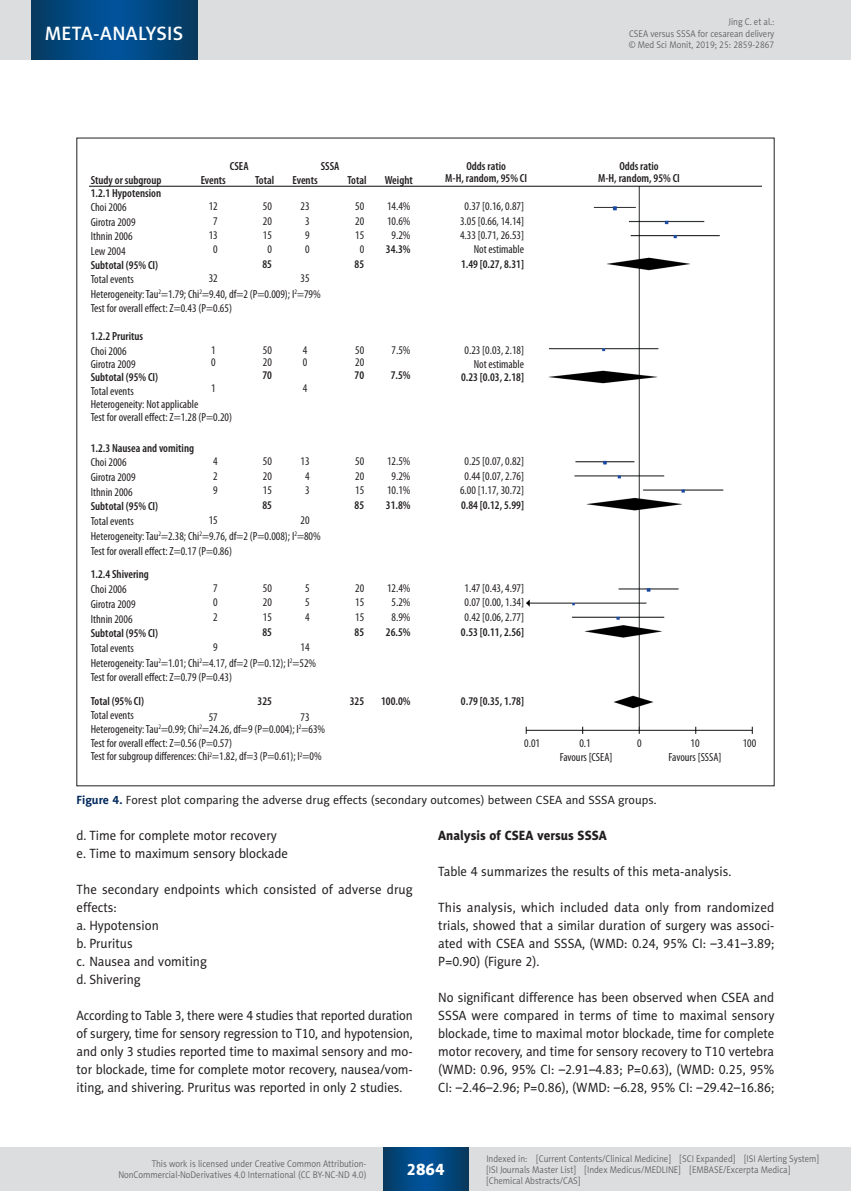
<style>
.page{position:relative;width:851px;height:1191px;background:#fff}
.page>*{position:absolute;margin:0;border:0;box-sizing:border-box;transform-origin:0 0}
.t1{font:19.5px "Naomi Sans EFN Medium";letter-spacing:.01em;color:#fff}
.t2{font:16.5px "Naomi Sans EFN Heavy";color:#fff}
.MSM_Body{font:13.5px/18px "Naomi Sans EFN";color:#231f20;text-align:justify;scale:.95 1}
.MSM_Body-2{font:13.5px/18px "Naomi Sans EFN";color:#231f20;text-align:justify;scale:.93 1}
.MSM_Body-3{font:13.5px/18px "Naomi Sans EFN";color:#231f20;text-align:justify}
.MSM_Body_no_before{font:13.5px "Naomi Sans EFN";color:#231f20;scale:.95 1}
.MSM_Body-4{font:13.5px/18px "Naomi Sans EFN";color:#231f20;scale:.96 1}
.MSM_Headline_2{font:13.5px "Naomi Sans EFN Heavy";color:#231f20;scale:.95 1}
.MSM_Rycina_tytul{font:12px "Naomi Sans EFN";color:#231f20}
.t3{font:condensed 11.7px/14.7px "Myriad Pro";color:#231f20;text-align:center}
.t4{font:600 condensed 11.7px/11.7px "Myriad Pro";color:#231f20;text-align:center}
.t5{font:9.75px/11.2px "Naomi Sans EFN Light";color:#57585a;text-align:right;scale:.9 1}
.s1{font-weight:600}
.s2{font-weight:400}
.s3{font-weight:700;color:#00295c}
</style>
<div class="page">
<img style="left:89px;top:185px;width:672px;height:549px">
<div style="left:0;top:1148px;width:850px;height:43px;background:#dcdddf"></div>
<svg style="left:383px;top:1147px;width:85px;height:43px;background:#02477e"></svg>
<div style="left:0;top:0;width:850px;height:60px;background:#dcdddf"></div>
<hr style="left:850px;top:0;width:1px;height:60px;background:#dcdddf">
<svg style="left:32px;top:0;width:166px;height:60px;background:#02477e"></svg>
<h1 class="t1" style="left:45px;top:22px;width:140px">META-ANALYSIS</h1>
<p class="t5" style="left:629px;top:16px;width:163px">Jing C. et al.:<br>CSEA versus SSSA for cesarean delivery</p>
<p class="t5" style="left:628px;top:39px;width:163px">© Med Sci Monit, 2019; 25: 2859-2867</p>
<p class="t4" style="left:321px;top:161px;width:20px">SSSA</p>
<p class="t4" style="left:445px;top:161px;width:83px">Odds ratio<br>M-H, random, 95% CI</p>
<p class="t4" style="left:598px;top:161px;width:83px">Odds ratio<br>M-H, random, 95% CI</p>
<p class="t4" style="left:230px;top:161px;width:20px">CSEA</p>
<p class="t4" style="left:91px;top:175px;width:72px">Study or subgroup</p>
<p class="t4" style="left:201px;top:175px;width:27px">Events</p>
<p class="t4" style="left:255px;top:175px;width:21px">Total</p>
<p class="t4" style="left:292px;top:175px;width:27px">Events</p>
<p class="t4" style="left:347px;top:175px;width:21px">Total</p>
<p class="t4" style="left:385px;top:175px;width:29px">Weight</p>
<p class="t3" style="left:91px;top:186px;width:231px;text-align:left"><span class="s1">1.2.1 Hypotension<br></span>Choi 2006<br>Girotra 2009<br>Ithnin 2006<br>Lew 2004<br><span class="s1">Subtotal (95% CI)<br></span>Total events<br>Heterogeneity: Tau<sup>2</sup>=1.79; Chi<sup>2</sup>=9.40, df=2 (P=0.009); I<sup>2</sup>=79%<br>Test for overall effect: Z=0.43 (P=0.65)</p>
<p class="t3" style="left:209px;top:199px;width:11px">12<br>7<br>13<br>0</p>
<p class="t3" style="left:209px;top:271px;width:11px">32</p>
<p class="t3" style="left:262px;top:199px;width:11px">50<br>20<br>15<br>0<br><span class="s1">85</span></p>
<p class="t3" style="left:300px;top:199px;width:11px">23<br>3<br>9<br>0</p>
<p class="t3" style="left:300px;top:271px;width:11px">35</p>
<p class="t4" style="left:91px;top:329px;width:54px;line-height:14.4px;text-align:left">1.2.2 Pruritus<br><span class="s2">Choi 2006</span></p>
<p class="t4" style="left:91px;top:357px;width:69px;line-height:12.9px;text-align:left"><span class="s2">Girotra 2009<br></span>Subtotal (95% CI)</p>
<p class="t3" style="left:91px;top:385px;width:143px;line-height:12.9px;text-align:left">Total events<br>Heterogeneity: Not applicable<br>Test for overall effect: Z=1.28 (P=0.20)</p>
<p class="t3" style="left:211px;top:343px;width:6px;line-height:12.9px;text-align:left">1<br>0</p>
<p class="t3" style="left:211px;top:381px;width:6px">1</p>
<p class="t3" style="left:262px;top:343px;width:11px;line-height:12.9px;text-align:justify">50<br>20<br><span class="s1">70</span></p>
<p class="t3" style="left:303px;top:343px;width:6px;line-height:12.9px;text-align:left">4<br>0</p>
<p class="t3" style="left:303px;top:381px;width:6px">4</p>
<p class="t3" style="left:91px;top:441px;width:231px;text-align:left"><span class="s1">1.2.3 Nausea and vomiting<br></span>Choi 2006<br>Girotra 2009<br>Ithnin 2006<br><span class="s1">Subtotal (95% CI)<br></span>Total events<br>Heterogeneity: Tau<sup>2</sup>=2.38; Chi<sup>2</sup>=9.76, df=2 (P=0.008); I<sup>2</sup>=80%<br>Test for overall effect: Z=0.17 (P=0.86)</p>
<p class="t3" style="left:262px;top:454px;width:11px;text-align:justify">50<br>20<br>15<br><span class="s1">85</span></p>
<p class="t3" style="left:300px;top:454px;width:11px">13<br>4<br>3</p>
<p class="t3" style="left:300px;top:513px;width:11px">20</p>
<p class="t3" style="left:213px;top:454px;width:6px;text-align:justify">4<br>2<br>9</p>
<p class="t3" style="left:209px;top:513px;width:11px">15</p>
<p class="t3" style="left:91px;top:567px;width:227px;text-align:left"><span class="s1">1.2.4 Shivering<br></span>Choi 2006<br>Girotra 2009<br>Ithnin 2006<br><span class="s1">Subtotal (95% CI)<br></span>Total events<br>Heterogeneity: Tau<sup>2</sup>=1.01; Chi<sup>2</sup>=4.17, df=2 (P=0.12); I<sup>2</sup>=52%<br>Test for overall effect: Z=0.79 (P=0.43)</p>
<p class="t3" style="left:91px;top:695px;width:236px;line-height:13.8px;text-align:left"><span class="s1">Total (95% CI)<br></span>Total events<br>Heterogeneity: Tau<sup>2</sup>=0.99; Chi<sup>2</sup>=24.26, df=9 (P=0.004); I<sup>2</sup>=63% Test for overall effect: Z=0.56 (P=0.57)<br>Test for subgroup differences: Chi<sup>2</sup>=1.82, df=3 (P=0.61); I<sup>2</sup>=0%</p>
<p class="t3" style="left:262px;top:581px;width:11px;text-align:justify">50<br>20<br>15<br><span class="s1">85</span></p>
<p class="t3" style="left:213px;top:581px;width:6px;text-align:justify">7<br>0<br>2</p>
<p class="t3" style="left:213px;top:639px;width:6px">9</p>
<p class="t3" style="left:305px;top:581px;width:6px;text-align:justify">5<br>5<br>4</p>
<p class="t3" style="left:300px;top:639px;width:11px">14</p>
<p class="t4" style="left:257px;top:695px;width:16px">325</p>
<p class="t3" style="left:300px;top:710px;width:11px">73</p>
<p class="t3" style="left:209px;top:710px;width:11px">57</p>
<p class="t3" style="left:354px;top:199px;width:11px">50<br>20<br>15<br>0<br><span class="s1">85</span></p>
<p class="t3" style="left:386px;top:199px;width:26px">14.4%<br>10.6%<br>9.2%<br><span class="s1">34.3%</span></p>
<p class="t3" style="left:354px;top:343px;width:11px;line-height:12.9px;text-align:justify">50<br>20<br><span class="s1">70</span></p>
<p class="t3" style="left:391px;top:342px;width:20px">7.5%</p>
<p class="t4" style="left:390px;top:370px;width:21px">7.5%</p>
<p class="t3" style="left:354px;top:454px;width:11px;text-align:justify">50<br>20<br>15<br><span class="s1">85</span></p>
<p class="t3" style="left:386px;top:454px;width:26px">12.5%<br>9.2%<br>10.1%<br><span class="s1">31.8%</span></p>
<p class="t3" style="left:354px;top:581px;width:11px;text-align:justify">20<br>15<br>15<br><span class="s1">85</span></p>
<p class="t3" style="left:386px;top:581px;width:26px">12.4%<br>5.2%<br>8.9%<br><span class="s1">26.5%</span></p>
<p class="t4" style="left:350px;top:695px;width:16px">325</p>
<p class="t4" style="left:381px;top:695px;width:31px">100.0%</p>
<p class="t3" style="left:460px;top:199px;width:66px;text-align:right">0.37 [0.16, 0.87]<br>3.05 [0.66, 14.14]<br>4.33 [0.71, 26.53]<br>Not estimable<br><span class="s1">1.49 [0.27, 8.31]</span></p>
<p class="t3" style="left:464px;top:343px;width:61px;text-align:right">0.23 [0.03, 2.18]<br>Not estimable</p>
<p class="t4" style="left:461px;top:371px;width:65px">0.23 [0.03, 2.18]</p>
<p class="t3" style="left:460px;top:454px;width:66px">0.25 [0.07, 0.82]<br>0.44 [0.07, 2.76]<br>6.00 [1.17, 30.72]<br><span class="s1">0.84 [0.12, 5.99]</span></p>
<p class="t3" style="left:461px;top:581px;width:65px">1.47 [0.43, 4.97]<br>0.07 [0.00, 1.34]<br>0.42 [0.06, 2.77]<br><span class="s1">0.53 [0.11, 2.56]</span></p>
<p class="t4" style="left:461px;top:695px;width:65px">0.79 [0.35, 1.78]</p>
<p class="t3" style="left:524px;top:736px;width:17px">0.01</p>
<p class="t3" style="left:579px;top:736px;width:13px">0.1</p>
<p class="t3" style="left:637px;top:736px;width:6px">0</p>
<p class="t3" style="left:690px;top:736px;width:11px">10</p>
<p class="t3" style="left:742px;top:736px;width:15px">100</p>
<p class="t3" style="left:559px;top:749px;width:54px">Favours [CSEA]</p>
<p class="t3" style="left:668px;top:749px;width:54px">Favours [SSSA]</p>
<p class="MSM_Rycina_tytul" style="left:77px;top:793px;width:581px"><span class="s3">Figure 4.</span> Forest plot comparing the adverse drug effects (secondary outcomes) between CSEA and SSSA groups.</p>
<p class="MSM_Body_no_before" style="left:77px;top:827px;width:212px">d. Time for complete motor recovery</p>
<p class="MSM_Body_no_before" style="left:77px;top:845px;width:224px">e. Time to maximum sensory blockade</p>
<p class="MSM_Body-4" style="left:77px;top:880px;width:351px">The secondary endpoints which consisted of adverse drug effects:</p>
<p class="MSM_Body_no_before" style="left:77px;top:917px;width:88px">a. Hypotension</p>
<p class="MSM_Body_no_before" style="left:77px;top:935px;width:61px">b. Pruritus</p>
<p class="MSM_Body_no_before" style="left:77px;top:953px;width:138px">c. Nausea and vomiting</p>
<p class="MSM_Body_no_before" style="left:77px;top:971px;width:69px">d. Shivering</p>
<p class="MSM_Body-2" style="left:77px;top:1006px;width:363px">According to Table 3, there were 4 studies that reported duration of surgery, time for sensory regression to T10, and hypotension, and only 3 studies reported time to maximal sensory and mo&shy;tor blockade, time for complete motor recovery, nausea/vom&shy;iting, and shivering. Pruritus was reported in only 2 studies.</p>
<p class="MSM_Headline_2" style="left:438px;top:827px;width:179px">Analysis of CSEA versus SSSA</p>
<p class="MSM_Body" style="left:438px;top:862px;width:310px">Table 4 summarizes the results of this meta-analysis.</p>
<p class="MSM_Body-3" style="left:438px;top:898px;width:337px">This analysis, which included data only from randomized trials, showed that a similar duration of surgery was associ&shy;ated with CSEA and SSSA, (WMD: 0.24, 95% CI: –3.41–3.89; P=0.90) (Figure 2).</p>
<p class="MSM_Body" style="left:438px;top:988px;width:355px">No significant difference has been observed when CSEA and SSSA were compared in terms of time to maximal sensory blockade, time to maximal motor blockade, time for complete motor recovery, and time for sensory recovery to T10 vertebra (WMD: 0.96, 95% CI: –2.91–4.83; P=0.63), (WMD: 0.25, 95% CI: –2.46–2.96; P=0.86), (WMD: –6.28, 95% CI: –29.42–16.86;</p>
<p class="t5" style="left:118px;top:1158px;width:277px">This work is licensed under Creative Common Attribution-<br>NonCommercial-NoDerivatives 4.0 International (CC BY-NC-ND 4.0)</p>
<h2 class="t2" style="left:406px;top:1159px;width:40px">2864</h2>
<p class="t5" style="left:486px;top:1152px;width:371px;text-align:left">Indexed in: [Current Contents/Clinical Medicine] [SCI Expanded] [ISI Alerting System] [ISI Journals Master List] [Index Medicus/MEDLINE] [EMBASE/Excerpta Medica] [Chemical Abstracts/CAS]</p>
</div>
